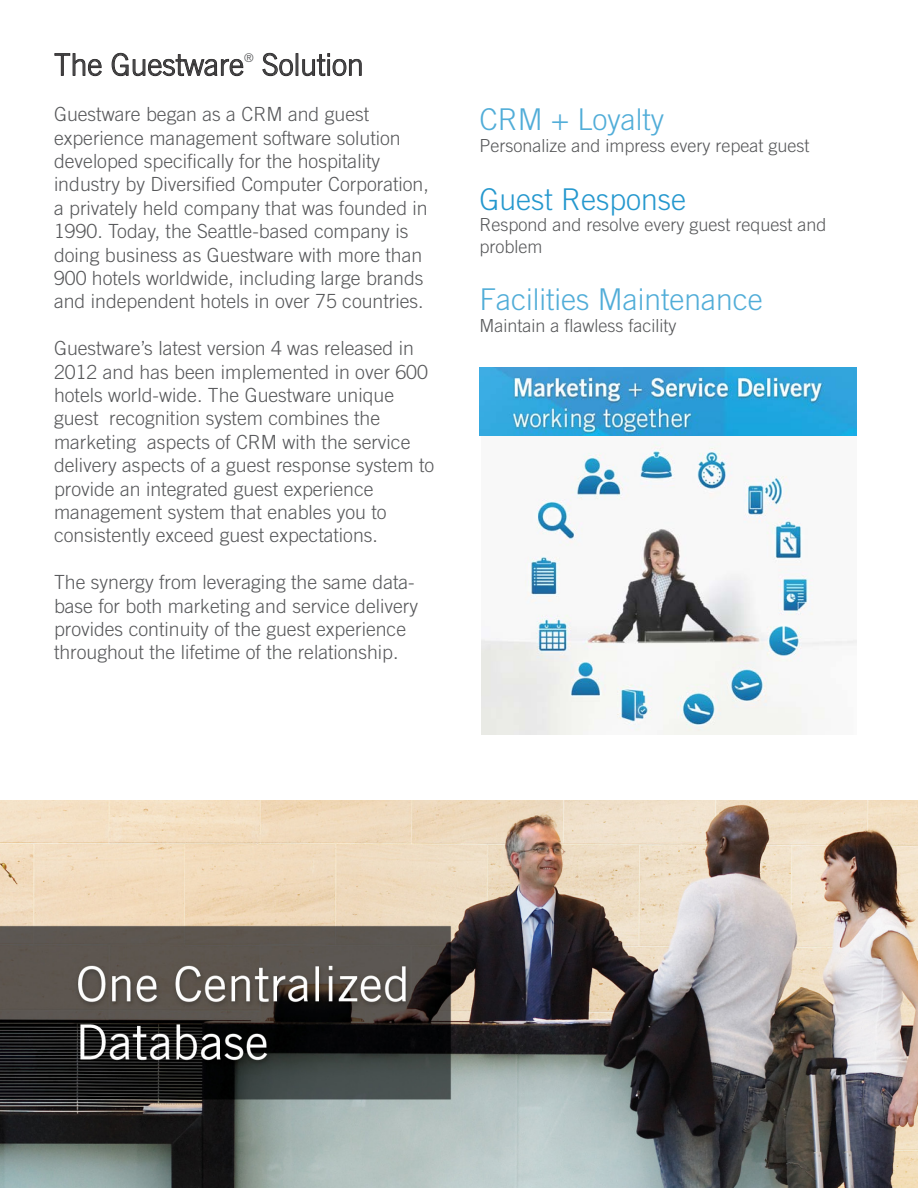
<style>
.page{position:relative;width:918px;height:1188px;background:#fff}
.page>*{position:absolute;margin:0;border:0;box-sizing:border-box;transform-origin:0 0}
.t1{font:300 30px "Trade Gothic LT Std";color:#51add8}
.t2{font:300 30px "Trade Gothic LT Std";color:#3e3e3f}
.t3{font:300 30px "Trade Gothic LT Std";color:#2598ce}
.t4{font:300 19.5px/23.4px "Trade Gothic LT Std";color:#57585a}
.t5{font:300 18px/21.6px "Trade Gothic LT Std";color:#57585a}
.t6{font:300 12px "Trade Gothic LT Std";color:#57585a}
</style>
<div class="page">
<img style="left:0;top:800px;width:918px;height:388px">
<img style="left:481px;top:441px;width:376px;height:294px">
<img style="left:480px;top:368px;width:377px;height:68px">
<svg style="left:54px;top:53px;width:48px;height:23px"></svg>
<svg style="left:111px;top:53px;width:133px;height:24px"></svg>
<svg style="left:262px;top:53px;width:31px;height:23px"></svg>
<div style="left:296px;top:53px;width:2px;height:23px;border:1px solid #231f20"></div>
<svg style="left:302px;top:53px;width:60px;height:23px"></svg>
<p class="t2" style="left:54px;top:47px;width:192px">The Guestware</p>
<p class="t6" style="left:244px;top:50px;width:11px">®</p>
<p class="t2" style="left:262px;top:47px;width:103px">Solution</p>
<p class="t4" style="left:54px;top:102px;width:317px">Guestware began as a CRM and guest</p>
<p class="t4" style="left:54px;top:126px;width:348px">experience management software solution</p>
<p class="t4" style="left:54px;top:149px;width:328px">developed specifically for the hospitality</p>
<p class="t4" style="left:54px;top:173px;width:376px;text-align:justify">industry by Diversified Computer Corporation, a privately held company that was founded in 1990. Today, the Seattle-based company is</p>
<p class="t4" style="left:54px;top:243px;width:371px;text-align:justify">doing business as Guestware with more than 900 hotels worldwide, including large brands and independent hotels in over 75 countries.</p>
<p class="t4" style="left:54px;top:336px;width:375px">Guestware’s latest version 4 was released in 2012 and has been implemented in over 600 hotels world-wide. The Guestware unique guest recognition system combines the</p>
<p class="t4" style="left:54px;top:430px;width:382px">marketing aspects of CRM with the service delivery aspects of a guest response system to provide an integrated guest experience</p>
<p class="t4" style="left:54px;top:500px;width:334px">management system that enables you to</p>
<p class="t4" style="left:54px;top:524px;width:325px">consistently exceed guest expectations.</p>
<p class="t4" style="left:54px;top:570px;width:366px">The synergy from leveraging the same data&shy;base for both marketing and service delivery provides continuity of the guest experience throughout the lifetime of the relationship.</p>
<p class="t1" style="left:480px;top:102px;width:186px">CRM + Loyalty</p>
<p class="t5" style="left:480px;top:134px;width:331px">Personalize and impress every repeat guest</p>
<p class="t3" style="left:480px;top:181px;width:208px">Guest Response</p>
<p class="t5" style="left:480px;top:214px;width:349px">Respond and resolve every guest request and problem</p>
<p class="t1" style="left:480px;top:282px;width:285px">Facilities Maintenance</p>
<p class="t5" style="left:480px;top:314px;width:198px">Maintain a flawless facility</p>
</div>
